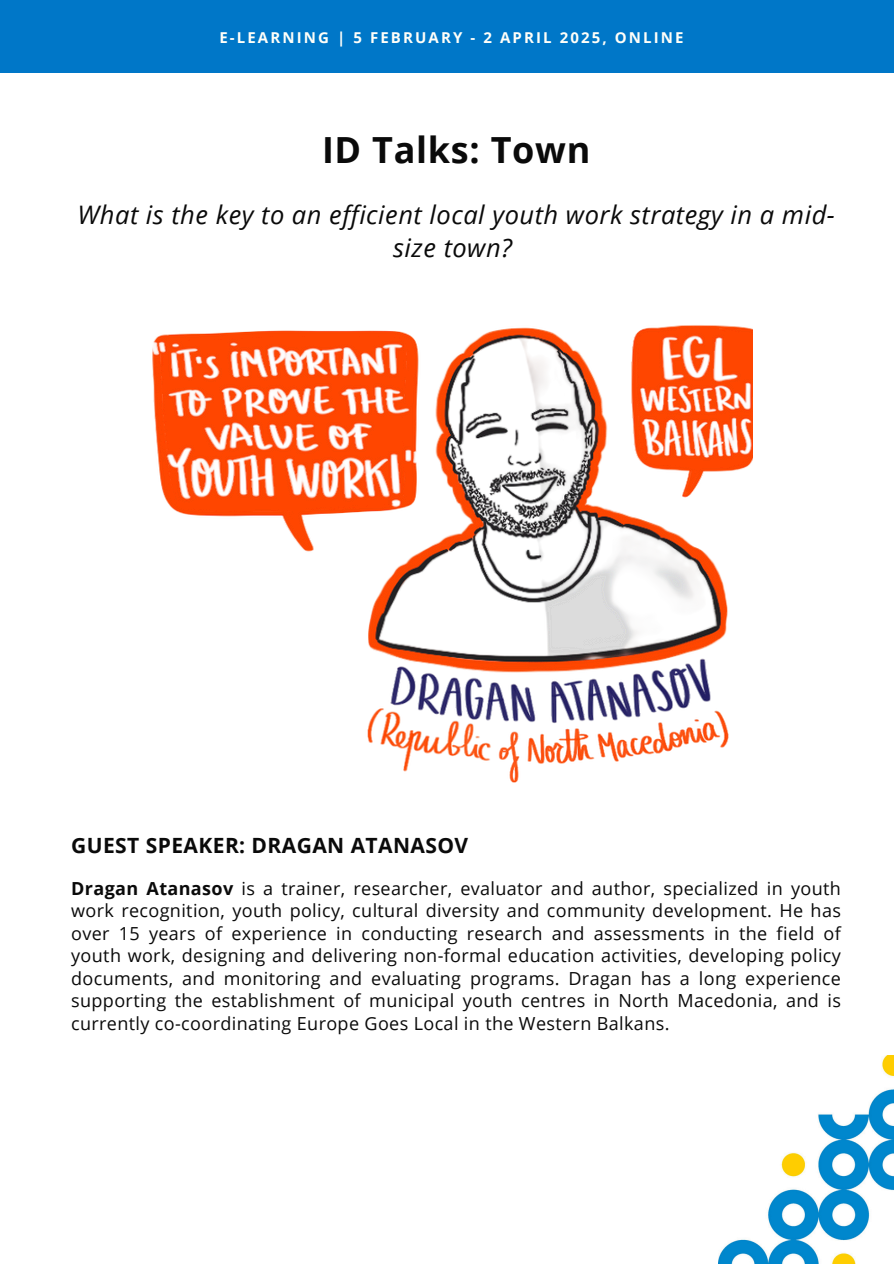
<style>
.page{position:relative;width:894px;height:1264px;background:#fff}
.page>*{position:absolute;margin:0;border:0;box-sizing:border-box;transform-origin:0 0}
.t1{font:700 36px "Open Sans";letter-spacing:.02em;color:#0a0a0a}
.t2{font:italic 25.5px/32.7px "Open Sans";letter-spacing:.02em;color:#0a0a0a;text-align:center}
.t3{font:700 21px "Open Sans";letter-spacing:.02em;color:#0a0a0a}
.t4{font:18px/22.5px "Open Sans";letter-spacing:.02em;color:#0a0a0a;text-align:justify}
.t5{font:700 15px "Open Sans";letter-spacing:.14em;color:#fffff9}
.s1{font-weight:700}
</style>
<div class="page">
<img style="left:152px;top:325px;width:599px;height:458px">
<div style="left:0;top:0;width:893px;height:72px;background:#0077c8"></div>
<img style="left:718px;top:1055px;width:175px;height:208px">
<p class="t5" style="left:219px;top:27px;width:465px">E-LEARNING | 5 FEBRUARY - 2 APRIL 2025, ONLINE</p>
<p class="t1" style="left:322px;top:125px;width:270px">ID Talks: Town</p>
<h1 class="t2" style="left:78px;top:198px;width:758px">What is the key to an efficient local youth work strategy in a mid&shy;size town?</h1>
<h2 class="t3" style="left:71px;top:830px;width:398px">GUEST SPEAKER: DRAGAN ATANASOV</h2>
<p class="t4" style="left:71px;top:876px;width:771px"><span class="s1">Dragan Atanasov</span> is a trainer, researcher, evaluator and author, specialized in youth work recognition, youth policy, cultural diversity and community development. He has over 15 years of experience in conducting research and assessments in the field of youth work, designing and delivering non-formal education activities, developing policy documents, and monitoring and evaluating programs. Dragan has a long experience supporting the establishment of municipal youth centres in North Macedonia, and is currently co-coordinating Europe Goes Local in the Western Balkans.</p>
</div>
